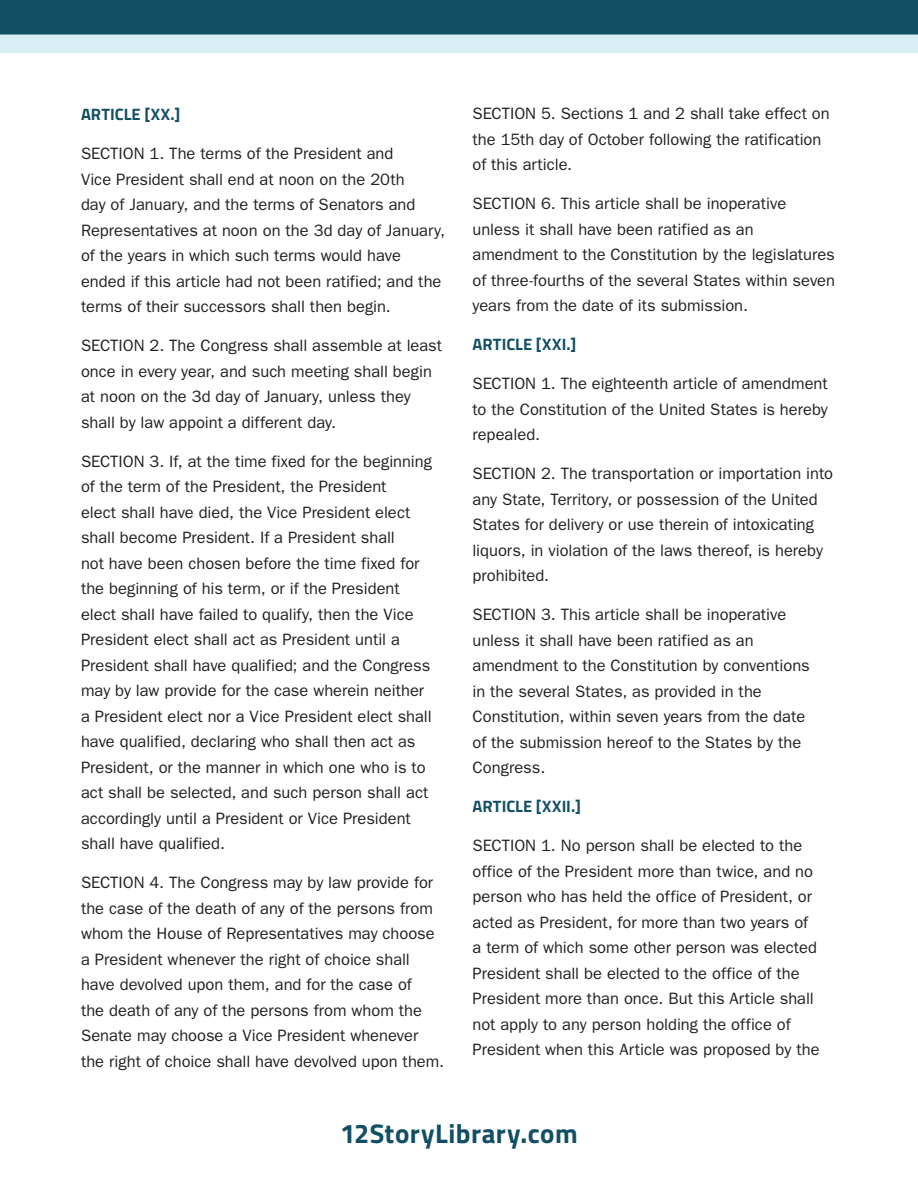
<style>
.page{position:relative;width:918px;height:1188px;background:#fff}
.page>*{position:absolute;margin:0;border:0;box-sizing:border-box;transform-origin:0 0}
.t1{font:700 27px "Titillium";letter-spacing:.02em;color:#124f65}
.body_-_main{font:16.5px/25.5px "ITC Franklin Gothic Std";color:#231f20}
.body_-_main-2{font:700 16.5px "Titillium";letter-spacing:.005em;color:#124f65}
</style>
<div class="page">
<div style="left:0;top:0;width:918px;height:30px;background:#124f65"></div>
<svg style="left:0;top:30px;width:918px;height:23px;background:#b0ced8"></svg>
<p class="body_-_main-2" style="left:81px;top:102px;width:101px">ARTICLE [XX.]</p>
<p class="body_-_main" style="left:81px;top:141px;width:366px">SECTION 1. The terms of the President and<br>Vice President shall end at noon on the 20th<br>day of January, and the terms of Senators and Representatives at noon on the 3d day of January, of the years in which such terms would have ended if this article had not been ratified; and the terms of their successors shall then begin.</p>
<p class="body_-_main" style="left:81px;top:333px;width:363px">SECTION 2. The Congress shall assemble at least once in every year, and such meeting shall begin at noon on the 3d day of January, unless they shall by law appoint a different day.</p>
<p class="body_-_main" style="left:81px;top:449px;width:353px">SECTION 3. If, at the time fixed for the beginning of the term of the President, the President<br>elect shall have died, the Vice President elect shall become President. If a President shall<br>not have been chosen before the time fixed for the beginning of his term, or if the President elect shall have failed to qualify, then the Vice President elect shall act as President until a President shall have qualified; and the Congress may by law provide for the case wherein neither a President elect nor a Vice President elect shall have qualified, declaring who shall then act as President, or the manner in which one who is to act shall be selected, and such person shall act accordingly until a President or Vice President shall have qualified.</p>
<p class="body_-_main" style="left:81px;top:870px;width:365px">SECTION 4. The Congress may by law provide for the case of the death of any of the persons from whom the House of Representatives may choose a President whenever the right of choice shall have devolved upon them, and for the case of<br>the death of any of the persons from whom the Senate may choose a Vice President whenever the right of choice shall have devolved upon them.</p>
<p class="body_-_main" style="left:472px;top:101px;width:359px">SECTION 5. Sections 1 and 2 shall take effect on the 15th day of October following the ratification of this article.</p>
<p class="body_-_main" style="left:472px;top:191px;width:364px">SECTION 6. This article shall be inoperative unless it shall have been ratified as an amendment to the Constitution by the legislatures of three-fourths of the several States within seven years from the date of its submission.</p>
<p class="body_-_main-2" style="left:472px;top:332px;width:105px">ARTICLE [XXI.]</p>
<p class="body_-_main" style="left:472px;top:371px;width:357px;text-align:justify">SECTION 1. The eighteenth article of amendment to the Constitution of the United States is hereby repealed.</p>
<p class="body_-_main" style="left:472px;top:461px;width:362px">SECTION 2. The transportation or importation into any State, Territory, or possession of the United States for delivery or use therein of intoxicating liquors, in violation of the laws thereof, is hereby prohibited.</p>
<p class="body_-_main" style="left:472px;top:602px;width:339px">SECTION 3. This article shall be inoperative unless it shall have been ratified as an amendment to the Constitution by conventions in the several States, as provided in the Constitution, within seven years from the date of the submission hereof to the States by the Congress.</p>
<p class="body_-_main-2" style="left:472px;top:794px;width:110px">ARTICLE [XXII.]</p>
<p class="body_-_main" style="left:472px;top:833px;width:349px">SECTION 1. No person shall be elected to the office of the President more than twice, and no person who has held the office of President, or acted as President, for more than two years of a term of which some other person was elected President shall be elected to the office of the President more than once. But this Article shall not apply to any person holding the office of President when this Article was proposed by the</p>
<h1 class="t1" style="left:340px;top:1113px;width:239px">12StoryLibrary.com</h1>
</div>
